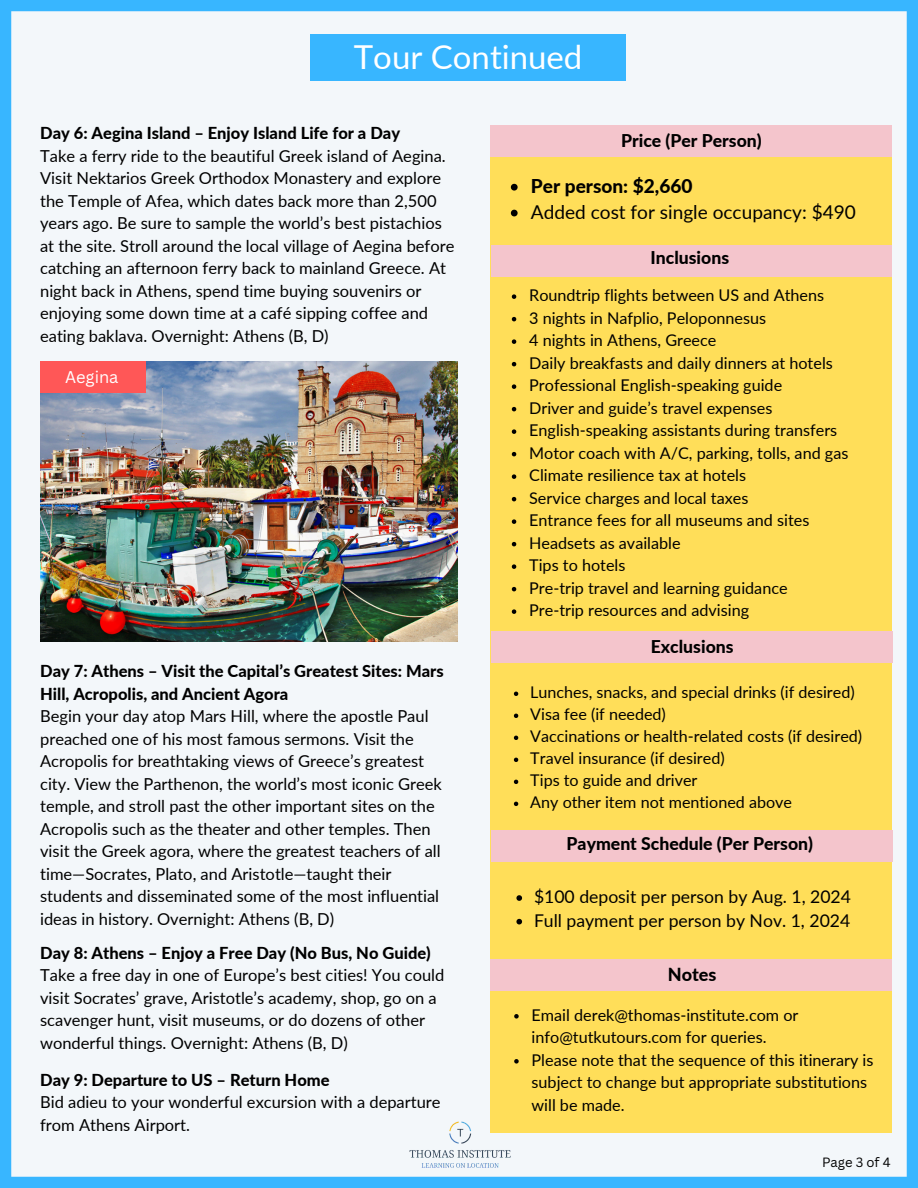
<style>
.page{position:relative;width:918px;height:1188px;background:#f3f7fa}
.page>*{position:absolute;margin:0;border:0;box-sizing:border-box;transform-origin:0 0}
.t1{font:33px "Lato";color:#fff}
.t2{font:19.05px "Lato";color:#000}
.t3{font:800 19.05px "Lato";color:#000}
.t4{font:800 18px "Lato";color:#000}
.t5{font:17.55px "Lato";color:#000}
.t6{font:800 17.55px "Lato";color:#000}
.t7{font:16.5px/22.5px "Lato";color:#000}
.t8{font:16.5px "Canva Sans";color:#fff}
.t9{font:16.2px/22.5px "Lato";color:#000}
.t10{font:13.05px "Canva Sans";color:#000}
.s1{font-weight:800}
</style>
<div class="page">
<div style="left:311px;top:34px;width:315px;height:47px;background:#38b6ff"></div>
<div style="left:0;top:0;width:11px;height:1182px;background:#38b6ff"></div>
<div style="left:907px;top:6px;width:11px;height:1182px;background:#38b6ff"></div>
<div style="left:0;top:1177px;width:912px;height:11px;background:#38b6ff"></div>
<div style="left:0;top:0;width:918px;height:11px;background:#38b6ff"></div>
<div style="left:491px;top:152px;width:401px;height:981px;background:#ffde59"></div>
<div style="left:491px;top:125px;width:401px;height:32px;background:#f4c5cc"></div>
<div style="left:492px;top:245px;width:400px;height:32px;background:#f4c5cc"></div>
<div style="left:492px;top:631px;width:401px;height:32px;background:#f4c5cc"></div>
<div style="left:491px;top:830px;width:402px;height:32px;background:#f4c5cc"></div>
<div style="left:491px;top:959px;width:401px;height:32px;background:#f4c5cc"></div>
<img style="left:40px;top:362px;width:418px;height:280px">
<svg style="left:511px;top:184px;width:7px;height:7px"></svg>
<svg style="left:511px;top:210px;width:7px;height:6px"></svg>
<svg style="left:512px;top:294px;width:4px;height:5px"></svg>
<svg style="left:512px;top:317px;width:4px;height:4px"></svg>
<svg style="left:512px;top:339px;width:4px;height:5px"></svg>
<svg style="left:512px;top:362px;width:4px;height:4px"></svg>
<svg style="left:512px;top:384px;width:4px;height:5px"></svg>
<svg style="left:512px;top:407px;width:4px;height:4px"></svg>
<svg style="left:512px;top:429px;width:4px;height:5px"></svg>
<svg style="left:512px;top:452px;width:4px;height:4px"></svg>
<svg style="left:512px;top:474px;width:4px;height:5px"></svg>
<svg style="left:512px;top:497px;width:4px;height:4px"></svg>
<svg style="left:512px;top:519px;width:4px;height:5px"></svg>
<svg style="left:512px;top:542px;width:4px;height:4px"></svg>
<svg style="left:512px;top:564px;width:4px;height:5px"></svg>
<svg style="left:512px;top:587px;width:4px;height:4px"></svg>
<svg style="left:512px;top:609px;width:4px;height:5px"></svg>
<svg style="left:514px;top:692px;width:4px;height:4px"></svg>
<svg style="left:514px;top:714px;width:4px;height:4px"></svg>
<svg style="left:514px;top:736px;width:4px;height:4px"></svg>
<svg style="left:514px;top:758px;width:4px;height:4px"></svg>
<svg style="left:514px;top:780px;width:4px;height:4px"></svg>
<svg style="left:514px;top:802px;width:4px;height:4px"></svg>
<svg style="left:516px;top:895px;width:6px;height:6px"></svg>
<svg style="left:516px;top:919px;width:6px;height:5px"></svg>
<svg style="left:514px;top:1014px;width:5px;height:5px"></svg>
<svg style="left:514px;top:1059px;width:5px;height:5px"></svg>
<div style="left:40px;top:362px;width:106px;height:31px;background:#ff5757"></div>
<img style="left:408px;top:1116px;width:104px;height:61px">
<h4 class="t1" style="left:354px;top:37px;width:230px">Tour Continued</h4>
<h4 class="t7" style="left:40px;top:122px;width:416px"><span class="s1">Day 6: Aegina Island – Enjoy Island Life for a Day<br></span>Take a ferry ride to the beautiful Greek island of Aegina.<br>Visit Nektarios Greek Orthodox Monastery and explore the Temple of Afea, which dates back more than 2,500 years ago. Be sure to sample the world’s best pistachios at the site. Stroll around the local village of Aegina before catching an afternoon ferry back to mainland Greece. At night back in Athens, spend time buying souvenirs or enjoying some down time at a café sipping coffee and eating baklava. Overnight: Athens (B, D)</h4>
<h2 class="t8" style="left:65px;top:365px;width:55px">Aegina</h2>
<h2 class="t7" style="left:40px;top:660px;width:405px"><span class="s1">Day 7: Athens – Visit the Capital’s Greatest Sites: Mars Hill, Acropolis, and Ancient Agora<br></span>Begin your day atop Mars Hill, where the apostle Paul preached one of his most famous sermons. Visit the Acropolis for breathtaking views of Greece’s greatest city. View the Parthenon, the world’s most iconic Greek temple, and stroll past the other important sites on the Acropolis such as the theater and other temples. Then visit the Greek agora, where the greatest teachers of all time—Socrates, Plato, and Aristotle—taught their students and disseminated some of the most influential ideas in history. Overnight: Athens (B, D)</h2>
<h4 class="t7" style="left:40px;top:941px;width:406px"><span class="s1">Day 8: Athens – Enjoy a Free Day (No Bus, No Guide)<br></span>Take a free day in one of Europe’s best cities! You could visit Socrates’ grave, Aristotle’s academy, shop, go on a scavenger hunt, visit museums, or do dozens of other wonderful things. Overnight: Athens (B, D)</h4>
<h2 class="t7" style="left:40px;top:1068px;width:402px"><span class="s1">Day 9: Departure to US – Return Home<br></span>Bid adieu to your wonderful excursion with a departure from Athens Airport.</h2>
<p class="t6" style="left:621px;top:129px;width:142px">Price (Per Person)</p>
<p class="t3" style="left:531px;top:174px;width:163px">Per person: $2,660</p>
<p class="t2" style="left:531px;top:200px;width:326px">Added cost for single occupancy: $490</p>
<p class="t6" style="left:651px;top:247px;width:80px">Inclusions</p>
<p class="t9" style="left:529px;top:284px;width:296px">Roundtrip flights between US and Athens</p>
<p class="t9" style="left:529px;top:306px;width:238px">3 nights in Nafplio, Peloponnesus</p>
<p class="t9" style="left:529px;top:329px;width:189px">4 nights in Athens, Greece</p>
<p class="t9" style="left:529px;top:351px;width:305px">Daily breakfasts and daily dinners at hotels</p>
<p class="t9" style="left:529px;top:374px;width:255px">Professional English-speaking guide</p>
<p class="t9" style="left:529px;top:396px;width:245px">Driver and guide’s travel expenses</p>
<p class="t9" style="left:529px;top:419px;width:310px">English-speaking assistants during transfers</p>
<p class="t9" style="left:529px;top:441px;width:321px">Motor coach with A/C, parking, tolls, and gas</p>
<p class="t9" style="left:529px;top:464px;width:218px">Climate resilience tax at hotels</p>
<p class="t9" style="left:529px;top:486px;width:221px">Service charges and local taxes</p>
<p class="t9" style="left:529px;top:509px;width:282px">Entrance fees for all museums and sites</p>
<p class="t9" style="left:529px;top:531px;width:153px">Headsets as available</p>
<p class="t9" style="left:529px;top:554px;width:98px">Tips to hotels</p>
<p class="t9" style="left:529px;top:576px;width:260px">Pre-trip travel and learning guidance</p>
<p class="t9" style="left:529px;top:599px;width:221px">Pre-trip resources and advising</p>
<p class="t6" style="left:651px;top:636px;width:84px">Exclusions</p>
<p class="t9" style="left:530px;top:681px;width:326px">Lunches, snacks, and special drinks (if desired)</p>
<p class="t9" style="left:530px;top:703px;width:137px">Visa fee (if needed)</p>
<p class="t9" style="left:530px;top:725px;width:333px">Vaccinations or health-related costs (if desired)</p>
<p class="t9" style="left:530px;top:747px;width:196px">Travel insurance (if desired)</p>
<p class="t9" style="left:530px;top:769px;width:169px">Tips to guide and driver</p>
<p class="t9" style="left:530px;top:791px;width:263px">Any other item not mentioned above</p>
<p class="t6" style="left:567px;top:833px;width:248px">Payment Schedule (Per Person)</p>
<h2 class="t5" style="left:534px;top:886px;width:318px">$100 deposit per person by Aug. 1, 2024</h2>
<p class="t5" style="left:534px;top:909px;width:318px">Full payment per person by Nov. 1, 2024</p>
<h4 class="t4" style="left:668px;top:963px;width:50px">Notes</h4>
<h2 class="t9" style="left:532px;top:1003px;width:268px">Email derek@thomas-institute.com or info@tutkutours.com for queries.</h2>
<h4 class="t9" style="left:532px;top:1048px;width:343px">Please note that the sequence of this itinerary is subject to change but appropriate substitutions will be made.</h4>
<p class="t10" style="left:822px;top:1153px;width:70px">Page 3 of 4</p>
</div>
